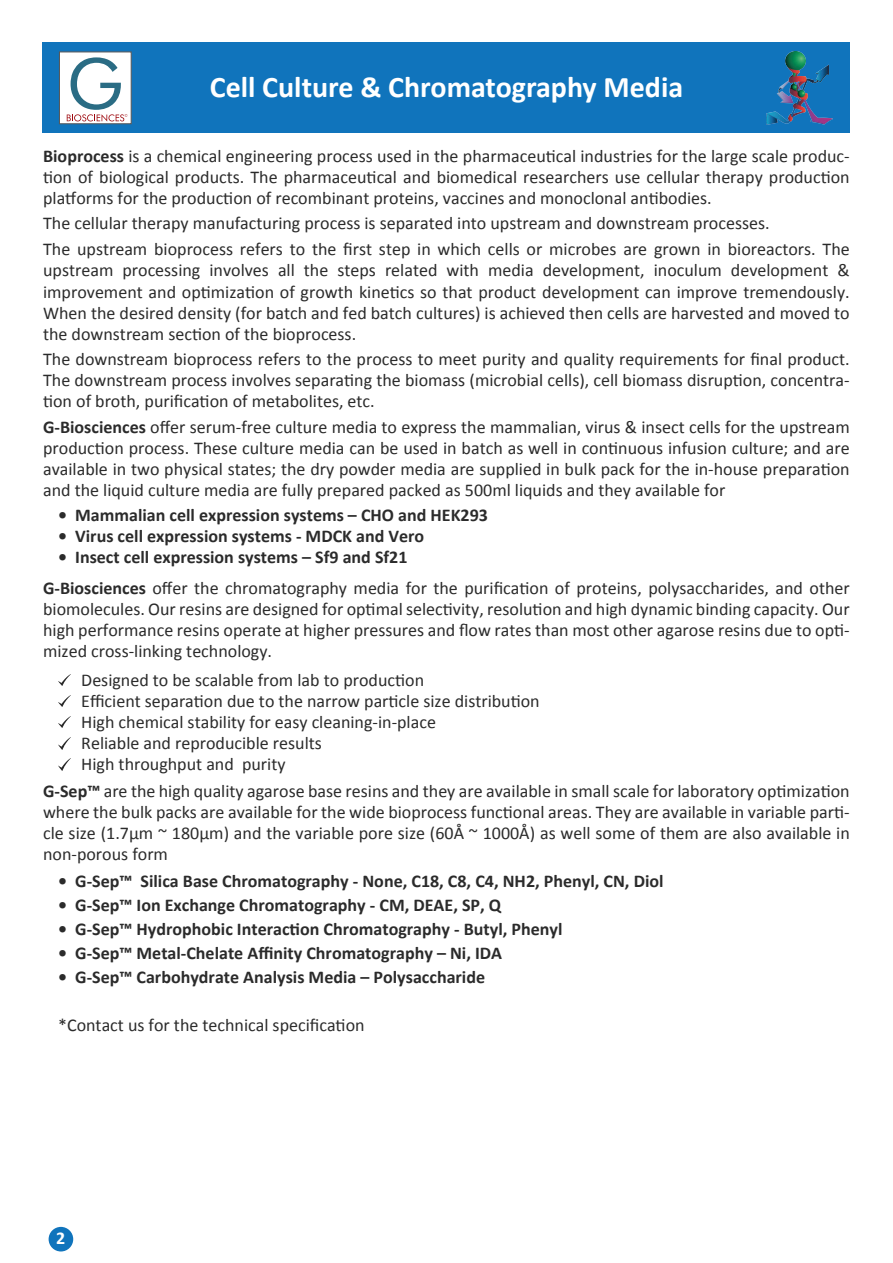
<style>
.page{position:relative;width:893px;height:1263px;background:#fff}
.page>*{position:absolute;margin:0;border:0;box-sizing:border-box;transform-origin:0 0}
.t1{font:700 30px "Calibri";color:#fff}
.t2{font:18px/21px "Calibri";color:#2b2b2b;text-align:justify}
.t3{font:700 18px "Calibri";color:#2b2b2b}
.t4{font:700 18px "Calibri";color:#fff}
.s1{font-weight:700}
</style>
<div class="page">
<div style="left:43px;top:43px;width:807px;height:90px;background:#1074bc"></div>
<div style="left:59px;top:51px;width:73px;height:73px;background:#fff;border:1px solid #57585a"></div>
<svg style="left:67px;top:57px;width:60px;height:65px"></svg>
<img style="left:767px;top:52px;width:65px;height:72px">
<svg style="left:59px;top:675px;width:11px;height:11px"></svg>
<svg style="left:59px;top:695px;width:12px;height:11px"></svg>
<svg style="left:59px;top:716px;width:12px;height:12px"></svg>
<svg style="left:59px;top:738px;width:11px;height:11px"></svg>
<svg style="left:59px;top:759px;width:11px;height:11px"></svg>
<div style="left:49px;top:1227px;width:24px;height:24px;background:#1074bc;border-radius:50%"></div>
<h1 class="t1" style="left:210px;top:68px;width:475px">Cell Culture &amp; Chromatography Media</h1>
<p class="t2" style="left:43px;top:146px;width:808px"><span class="s1">Bioprocess</span> is a chemical engineering process used in the pharmaceutical industries for the large scale produc&shy;tion of biological products. The pharmaceutical and biomedical researchers use cellular therapy production platforms for the production of recombinant proteins, vaccines and monoclonal antibodies.</p>
<p class="t2" style="left:43px;top:211px;width:808px;line-height:26px">The cellular therapy manufacturing process is separated into upstream and downstream processes.<br>The upstream bioprocess refers to the first step in which cells or microbes are grown in bioreactors. The</p>
<p class="t2" style="left:43px;top:260px;width:808px">upstream processing involves all the steps related with media development, inoculum development &amp; improvement and optimization of growth kinetics so that product development can improve tremendously.<br>When the desired density (for batch and fed batch cultures) is achieved then cells are harvested and moved to the downstream section of the bioprocess.</p>
<p class="t2" style="left:43px;top:348px;width:808px">The downstream bioprocess refers to the process to meet purity and quality requirements for final product.<br>The downstream process involves separating the biomass (microbial cells), cell biomass disruption, concentra&shy;tion of broth, purification of metabolites, etc.</p>
<p class="t2" style="left:43px;top:416px;width:808px"><span class="s1">G-Biosciences</span> offer serum-free culture media to express the mammalian, virus &amp; insect cells for the upstream production process. These culture media can be used in batch as well in continuous infusion culture; and are available in two physical states; the dry powder media are supplied in bulk pack for the in-house preparation and the liquid culture media are fully prepared packed as 500ml liquids and they available for</p>
<p class="t3" style="left:58px;top:503px;width:431px">• Mammalian cell expression systems – CHO and HEK293</p>
<p class="t3" style="left:58px;top:524px;width:368px">• Virus cell expression systems - MDCK and Vero</p>
<p class="t3" style="left:58px;top:545px;width:351px">• Insect cell expression systems – Sf9 and Sf21</p>
<p class="t2" style="left:43px;top:578px;width:808px"><span class="s1">G-Biosciences</span> offer the chromatography media for the purification of proteins, polysaccharides, and other biomolecules. Our resins are designed for optimal selectivity, resolution and high dynamic binding capacity. Our high performance resins operate at higher pressures and flow rates than most other agarose resins due to opti&shy;mized cross-linking technology.</p>
<p class="t2" style="left:81px;top:670px;width:460px;text-align:left">Designed to be scalable from lab to production<br>Efficient separation due to the narrow particle size distribution High chemical stability for easy cleaning-in-place<br>Reliable and reproducible results<br>High throughput and purity</p>
<p class="t2" style="left:43px;top:781px;width:808px"><span class="s1">G-Sep™</span> are the high quality agarose base resins and they are available in small scale for laboratory optimization where the bulk packs are available for the wide bioprocess functional areas. They are available in variable parti&shy;cle size (1.7μm ~ 180μm) and the variable pore size (60Å ~ 1000Å) as well some of them are also available in non-porous form</p>
<p class="t3" style="left:58px;top:869px;width:607px">• G-Sep™ Silica Base Chromatography - None, C18, C8, C4, NH2, Phenyl, CN, Diol</p>
<p class="t3" style="left:58px;top:893px;width:445px">• G-Sep™ Ion Exchange Chromatography - CM, DEAE, SP, Q</p>
<p class="t3" style="left:58px;top:917px;width:506px">• G-Sep™ Hydrophobic Interaction Chromatography - Butyl, Phenyl</p>
<p class="t3" style="left:58px;top:941px;width:446px">• G-Sep™ Metal-Chelate Affinity Chromatography – Ni, IDA</p>
<p class="t3" style="left:58px;top:965px;width:428px">• G-Sep™ Carbohydrate Analysis Media – Polysaccharide</p>
<p class="t2" style="left:58px;top:1015px;width:308px">*Contact us for the technical specification</p>
<p class="t4" style="left:56px;top:1226px;width:11px">2</p>
</div>
